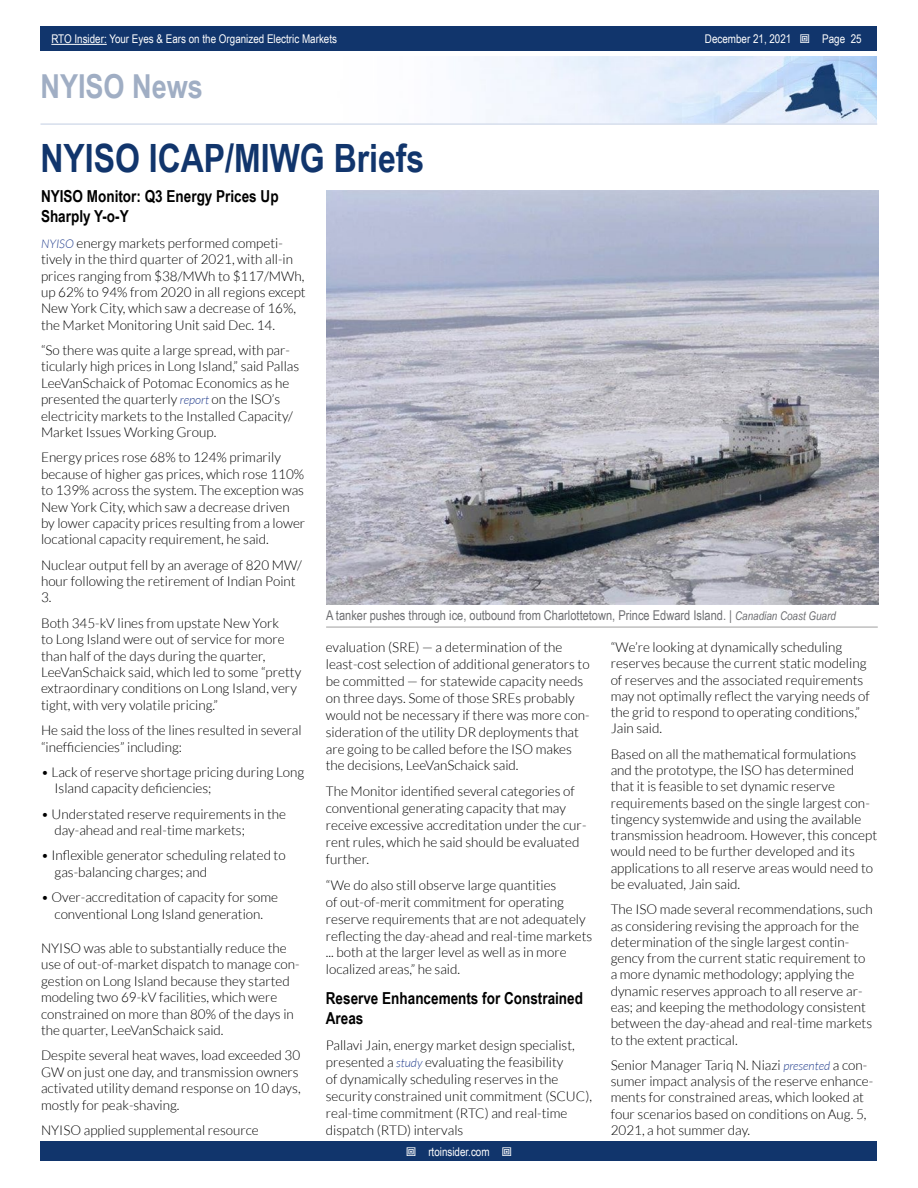
<style>
.page{position:relative;width:918px;height:1188px;background:#fff}
.page>*{position:absolute;margin:0;border:0;box-sizing:border-box;transform-origin:0 0}
.t1{font:700 39px "Arial Narrow";color:#11356c}
.t2{font:700 33px "Arial Narrow";color:#a0aec4}
.t3{font:700 16.5px/20px "Arial Narrow";color:#000}
.t4{font:300 13.5px/16.4px "Lato";color:#000}
.t5{font:13.5px "Arial Narrow";color:#6d6e71}
.t6{font:12px "Arial Narrow";color:#fff}
.s1{font-style:italic;font-size:12px;color:#25408f}
.s2{font-style:italic;font-size:12px}
</style>
<div class="page">
<div style="left:41px;top:1142px;width:836px;height:19px;background:#11356c"></div>
<div style="left:41px;top:27px;width:836px;height:24px;background:#11356c"></div>
<hr style="left:51px;top:44px;width:56px;height:1px;background:#fff">
<img style="left:474px;top:56px;width:403px;height:67px">
<hr style="left:40px;top:123px;width:837px;height:2px;background:#d6deec">
<hr style="left:326px;top:626px;width:552px;height:2px;background:#bfbfbf">
<img style="left:326px;top:190px;width:552px;height:415px">
<p class="t6" style="left:51px;top:30px;width:287px">RTO Insider: Your Eyes &amp; Ears on the Organized Electric Markets</p>
<p class="t6" style="left:705px;top:30px;width:88px">December 21, 2021</p>
<p class="t6" style="left:822px;top:30px;width:41px">Page 25</p>
<h2 class="t2" style="left:40px;top:61px;width:164px">NYISO News</h2>
<h1 class="t1" style="left:40px;top:129px;width:385px">NYISO ICAP/MIWG Briefs</h1>
<p class="t3" style="left:41px;top:186px;width:239px">NYISO Monitor: Q3 Energy Prices Up<br>Sharply Y-o-Y</p>
<p class="t4" style="left:41px;top:235px;width:266px"><span class="s1">NYISO</span> energy markets performed competi&shy;tively in the third quarter of 2021, with all-in prices ranging from $38/MWh to $117/MWh, up 62% to 94% from 2020 in all regions except New York City, which saw a decrease of 16%, the Market Monitoring Unit said Dec. 14.</p>
<p class="t4" style="left:41px;top:342px;width:260px">“So there was quite a large spread, with par&shy;ticularly high prices in Long Island,” said Pallas LeeVanSchaick of Potomac Economics as he presented the quarterly <span class="s1">report</span> on the ISO’s electricity markets to the Installed Capacity/ Market Issues Working Group.</p>
<p class="t4" style="left:41px;top:449px;width:266px">Energy prices rose 68% to 124% primarily because of higher gas prices, which rose 110% to 139% across the system. The exception was New York City, which saw a decrease driven by lower capacity prices resulting from a lower locational capacity requirement, he said.</p>
<p class="t4" style="left:41px;top:557px;width:262px">Nuclear output fell by an average of 820 MW/ hour following the retirement of Indian Point<br>3.</p>
<p class="t4" style="left:41px;top:615px;width:262px">Both 345-kV lines from upstate New York<br>to Long Island were out of service for more than half of the days during the quarter, LeeVanSchaick said, which led to some “pretty extraordinary conditions on Long Island, very tight, with very volatile pricing.”</p>
<p class="t4" style="left:41px;top:722px;width:262px">He said the loss of the lines resulted in several “inefficiencies” including:</p>
<p class="t4" style="left:55px;top:764px;width:251px;text-indent:-14px">• Lack of reserve shortage pricing during Long<br>Island capacity deficiencies;</p>
<p class="t4" style="left:55px;top:806px;width:233px;text-indent:-14px">• Understated reserve requirements in the day-ahead and real-time markets;</p>
<p class="t4" style="left:55px;top:848px;width:233px;text-indent:-14px">• Inflexible generator scheduling related to gas-balancing charges; and</p>
<p class="t4" style="left:41px;top:889px;width:239px;text-align:center">• Over-accreditation of capacity for some conventional Long Island generation.</p>
<p class="t4" style="left:41px;top:940px;width:260px">NYISO was able to substantially reduce the use of out-of-market dispatch to manage con&shy;gestion on Long Island because they started modeling two 69-kV facilities, which were constrained on more than 80% of the days in the quarter, LeeVanSchaick said.</p>
<p class="t4" style="left:41px;top:1047px;width:261px">Despite several heat waves, load exceeded 30<br>GW on just one day, and transmission owners activated utility demand response on 10 days, mostly for peak-shaving.</p>
<p class="t4" style="left:41px;top:1122px;width:219px">NYISO applied supplemental resource</p>
<p class="t5" style="left:326px;top:605px;width:511px">A tanker pushes through ice, outbound from Charlottetown, Prince Edward Island. | <span class="s2">Canadian Coast Guard</span></p>
<p class="t4" style="left:326px;top:639px;width:265px;line-height:17px">evaluation (SRE) — a determination of the least-cost selection of additional generators to be committed — for statewide capacity needs on three days. Some of those SREs probably would not be necessary if there was more con&shy;sideration of the utility DR deployments that are going to be called before the ISO makes the decisions, LeeVanSchaick said.</p>
<p class="t4" style="left:326px;top:783px;width:262px;line-height:17px">The Monitor identified several categories of conventional generating capacity that may receive excessive accreditation under the cur&shy;rent rules, which he said should be evaluated further.</p>
<p class="t4" style="left:326px;top:877px;width:268px;line-height:17px">“We do also still observe large quantities<br>of out-of-merit commitment for operating reserve requirements that are not adequately reflecting the day-ahead and real-time markets ... both at the larger level as well as in more localized areas,” he said.</p>
<p class="t3" style="left:326px;top:987px;width:259px;line-height:20.5px">Reserve Enhancements for Constrained<br>Areas</p>
<p class="t4" style="left:326px;top:1037px;width:268px;line-height:17px">Pallavi Jain, energy market design specialist, presented a <span class="s1">study</span> evaluating the feasibility<br>of dynamically scheduling reserves in the security constrained unit commitment (SCUC), real-time commitment (RTC) and real-time dispatch (RTD) intervals</p>
<p class="t6" style="left:428px;top:1143px;width:63px">rtoinsider.com</p>
<p class="t4" style="left:611px;top:639px;width:261px">“We’re looking at dynamically scheduling reserves because the current static modeling of reserves and the associated requirements may not optimally reflect the varying needs of the grid to respond to operating conditions,” Jain said.</p>
<p class="t4" style="left:611px;top:746px;width:268px">Based on all the mathematical formulations and the prototype, the ISO has determined that it is feasible to set dynamic reserve requirements based on the single largest con&shy;tingency systemwide and using the available transmission headroom. However, this concept would need to be further developed and its applications to all reserve areas would need to be evaluated, Jain said.</p>
<p class="t4" style="left:611px;top:901px;width:264px">The ISO made several recommendations, such as considering revising the approach for the determination of the single largest contin&shy;gency from the current static requirement to a more dynamic methodology; applying the dynamic reserves approach to all reserve ar&shy;eas; and keeping the methodology consistent between the day-ahead and real-time markets to the extent practical.</p>
<p class="t4" style="left:611px;top:1057px;width:264px">Senior Manager Tariq N. Niazi <span class="s1">presented</span> a con&shy;sumer impact analysis of the reserve enhance&shy;ments for constrained areas, which looked at four scenarios based on conditions on Aug. 5, 2021, a hot summer day.</p>
</div>
